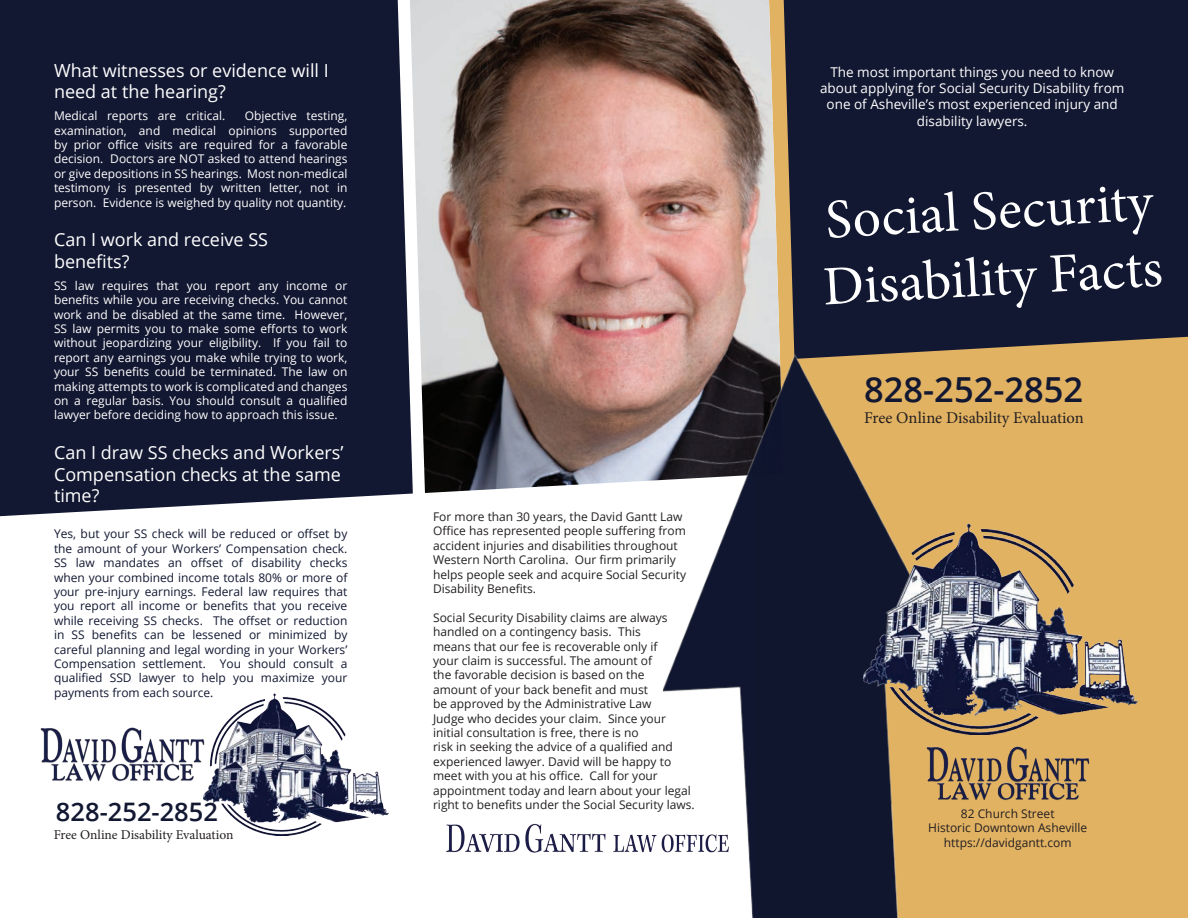
<style>
.page{position:relative;width:1188px;height:918px;background:#fff}
.page>*{position:absolute;margin:0;border:0;box-sizing:border-box;transform-origin:0 0}
.t1{font:55.5px/66.6px "Minion Pro";color:#fff}
.t2{font:600 34.5px "Open Sans";color:#131832}
.t3{font:600 25.5px "Open Sans";color:#131832}
.t4{font:18px/21.6px "Open Sans";color:#fff}
.t5{font:16.5px "Minion Pro";color:#231f20}
.t6{font:13.5px/16.2px "Open Sans";color:#fff;text-align:center}
.t7{font:13.5px "Minion Pro";color:#231f20}
.t8{font:12px/14.4px "Open Sans";color:#231f20}
.t9{font:12px/14.4px "Open Sans";color:#fff;text-align:justify}
.t10{font:12px/14.4px "Open Sans";color:#131832;text-align:justify}
</style>
<div class="page">
<div style="left:756px;top:0;width:432px;height:918px;background:#e2b263"></div>
<div style="left:784px;top:0;width:404px;height:349px;background:#131832"></div>
<img style="left:413px;top:0;width:371px;height:493px">
<div style="left:0;top:0;width:413px;height:517px;background:#131832"></div>
<img style="left:446px;top:824px;width:198px;height:28px">
<img style="left:644px;top:345px;width:333px;height:573px">
<img style="left:864px;top:523px;width:273px;height:211px">
<img style="left:925px;top:739px;width:165px;height:63px">
<img style="left:204px;top:693px;width:185px;height:143px">
<img style="left:40px;top:720px;width:165px;height:64px">
<h3 class="t4" style="left:54px;top:59px;width:276px">What witnesses or evidence will I need at the hearing?</h3>
<p class="t9" style="left:54px;top:108px;width:173px">Medical reports are critical.</p>
<p class="t9" style="left:54px;top:108px;width:295px;text-indent:191px">Objective testing, examination, and medical opinions supported by prior office visits are required for a favorable decision. Doctors are NOT asked to attend hearings or give depositions in SS hearings. Most non-medical testimony is presented by written letter, not in person. Evidence is weighed by quality not quantity.</p>
<h3 class="t4" style="left:54px;top:228px;width:216px">Can I work and receive SS benefits?</h3>
<p class="t9" style="left:54px;top:278px;width:295px">SS law requires that you report any income or benefits while you are receiving checks. You cannot work and be disabled at the same time. However, SS law permits you to make some efforts to work without jeopardizing your eligibility. If you fail to report any earnings you make while trying to work, your SS benefits could be terminated. The law on making attempts to work is complicated and changes on a regular basis. You should consult a qualified lawyer before deciding how to approach this issue.</p>
<h3 class="t4" style="left:54px;top:441px;width:291px">Can I draw SS checks and Workers’<br>Compensation checks at the same time?</h3>
<p class="t10" style="left:54px;top:527px;width:295px">Yes, but your SS check will be reduced or offset by the amount of your Workers’ Compensation check.<br>SS law mandates an offset of disability checks when your combined income totals 80% or more of your pre-injury earnings. Federal law requires that you report all income or benefits that you receive while receiving SS checks. The offset or reduction in SS benefits can be lessened or minimized by careful planning and legal wording in your Workers’ Compensation settlement. You should consult a qualified SSD lawyer to help you maximize your payments from each source.</p>
<h3 class="t3" style="left:56px;top:794px;width:164px">828-252-2852</h3>
<p class="t7" style="left:54px;top:826px;width:181px">Free Online Disability Evaluation</p>
<p class="t8" style="left:433px;top:509px;width:254px">For more than 30 years, the David Gantt Law Office has represented people suffering from accident injuries and disabilities throughout Western North Carolina. Our firm primarily helps people seek and acquire Social Security Disability Benefits.</p>
<p class="t8" style="left:433px;top:610px;width:263px">Social Security Disability claims are always handled on a contingency basis. This<br>means that our fee is recoverable only if<br>your claim is successful. The amount of<br>the favorable decision is based on the<br>amount of your back benefit and must<br>be approved by the Administrative Law<br>Judge who decides your claim. Since your initial consultation is free, there is no<br>risk in seeking the advice of a qualified and experienced lawyer. David will be happy to meet with you at his office. Call for your appointment today and learn about your legal right to benefits under the Social Security laws.</p>
<p class="t6" style="left:820px;top:64px;width:306px">The most important things you need to know about applying for Social Security Disability from one of Asheville’s most experienced injury and disability lawyers.</p>
<h1 class="t1" style="left:818px;top:187px;width:341px;rotate:-3deg">Social Security<br>Disability Facts</h1>
<h2 class="t2" style="left:864px;top:365px;width:221px">828-252-2852</h2>
<h3 class="t5" style="left:864px;top:406px;width:221px">Free Online Disability Evaluation</h3>
<p class="t8" style="left:928px;top:806px;width:161px;text-align:center">82 Church Street<br>Historic Downtown Asheville https://davidgantt.com</p>
</div>
